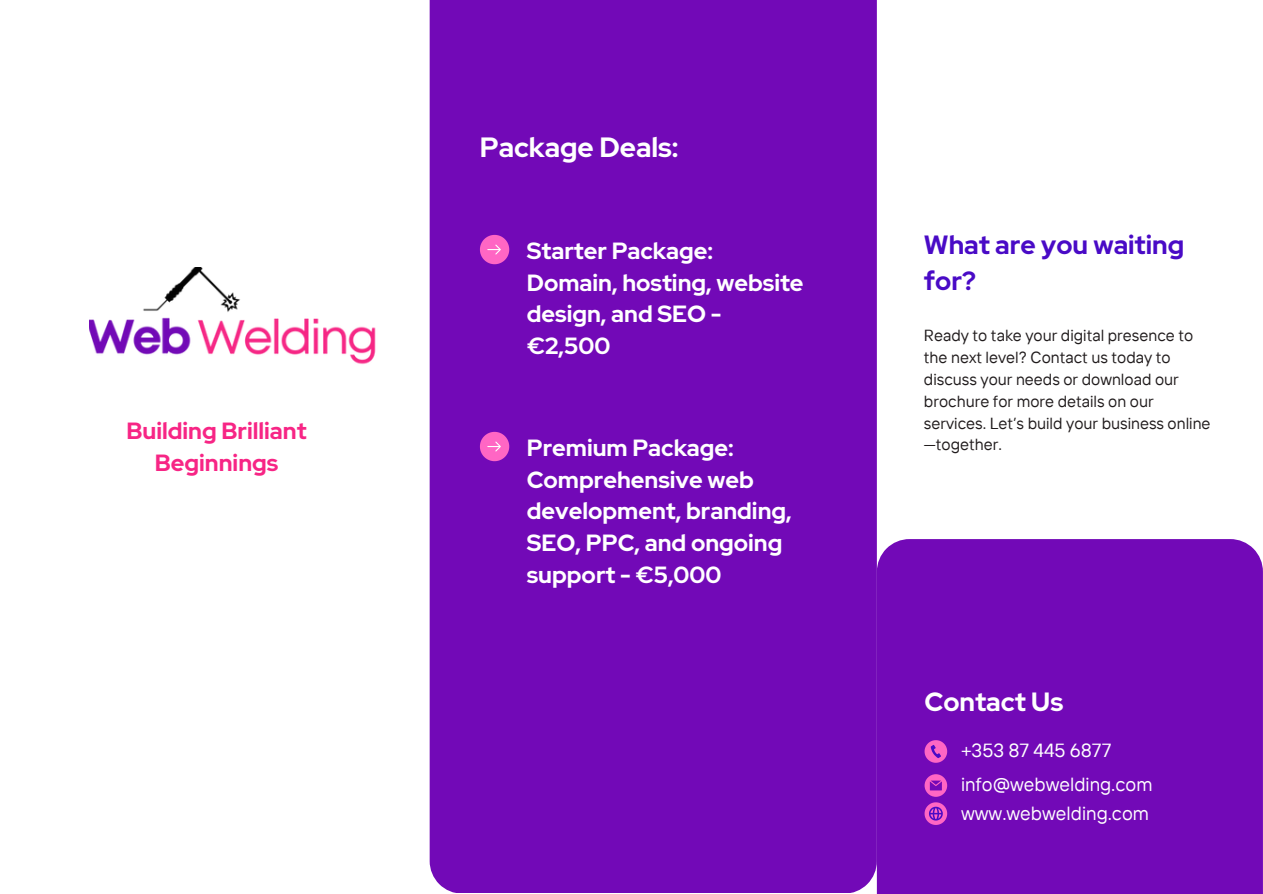
<style>
.page{position:relative;width:1263px;height:894px;background:#fff}
.page>*{position:absolute;margin:0;border:0;box-sizing:border-box;transform-origin:0 0}
.t1{font:700 27.75px "Red Hat Display";color:#fff}
.t2{font:700 26.25px/36.2px "Red Hat Display";color:#490ac6}
.t3{font:700 26.25px "Red Hat Display";color:#fff}
.t4{font:700 23.4px/31.8px "Red Hat Display";color:#fff}
.t5{font:700 23.4px/32.7px "Red Hat Display";color:#f72585;text-align:center}
.t6{font:19.05px "TT Interphases";color:#fff}
.t7{font:18.9px "TT Interphases";color:#fff}
.t8{font:16.05px/21.9px "TT Interphases";color:#201b1c}
</style>
<div class="page">
<div style="left:430px;top:0;width:447px;height:892px;background:#7209b7"></div>
<div style="left:877px;top:539px;width:386px;height:354px;background:#7209b7"></div>
<svg style="left:924px;top:740px;width:23px;height:22px"></svg>
<svg style="left:924px;top:774px;width:23px;height:22px"></svg>
<svg style="left:924px;top:802px;width:23px;height:22px"></svg>
<img style="left:89px;top:267px;width:287px;height:98px">
<svg style="left:480px;top:235px;width:29px;height:29px"></svg>
<svg style="left:480px;top:431px;width:29px;height:30px"></svg>
<p class="t5" style="left:126px;top:414px;width:182px">Building Brilliant<br>Beginnings</p>
<h1 class="t1" style="left:480px;top:129px;width:200px">Package Deals:</h1>
<p class="t4" style="left:527px;top:234px;width:278px">Starter Package:<br>Domain, hosting, website design, and SEO - €2,500</p>
<h1 class="t4" style="left:527px;top:431px;width:266px">Premium Package:<br>Comprehensive web development, branding,<br>SEO, PPC, and ongoing support - €5,000</h1>
<h2 class="t2" style="left:924px;top:226px;width:262px">What are you waiting for?</h2>
<h2 class="t8" style="left:924px;top:324px;width:288px">Ready to take your digital presence to the next level? Contact us today to discuss your needs or download our brochure for more details on our services. Let’s build your business online —together.</h2>
<p class="t3" style="left:924px;top:683px;width:140px">Contact Us</p>
<h2 class="t7" style="left:961px;top:737px;width:152px">+353 87 445 6877</h2>
<h1 class="t7" style="left:961px;top:772px;width:193px">info@webwelding.com</h1>
<p class="t6" style="left:961px;top:800px;width:190px">www.webwelding.com</p>
</div>
